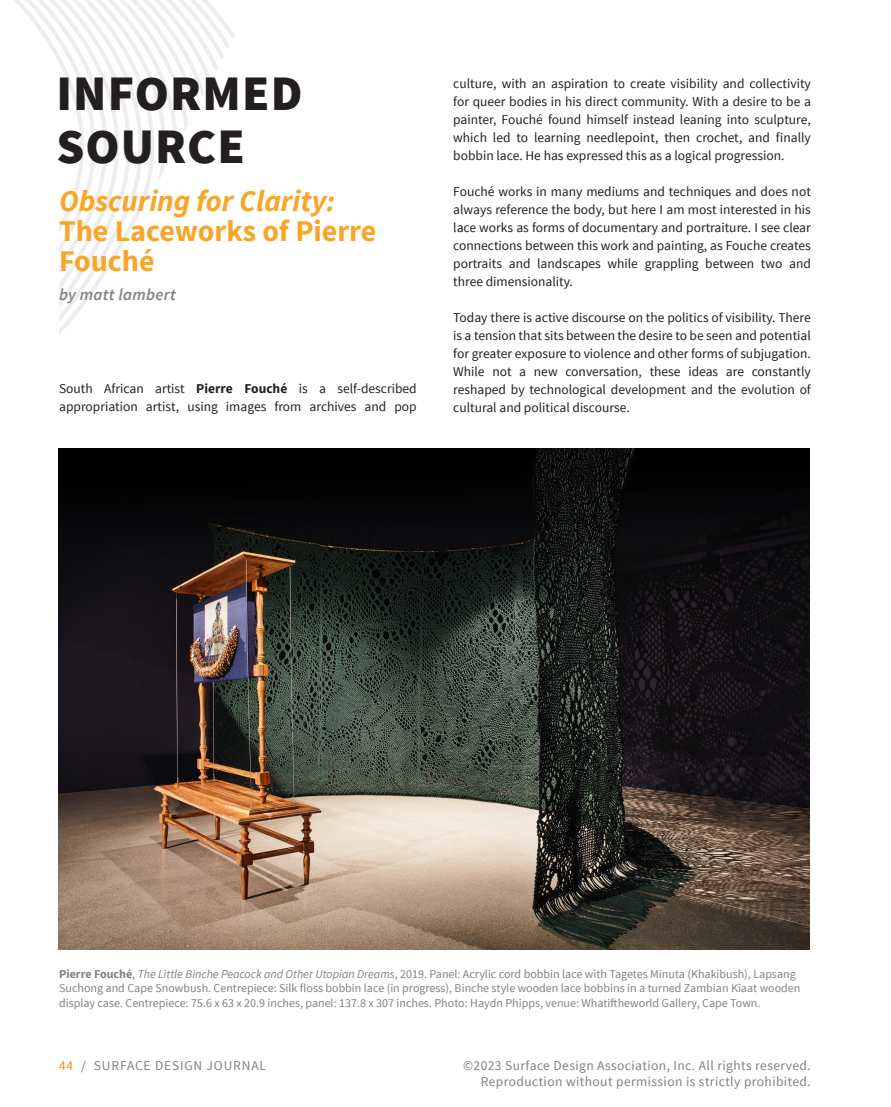
<style>
.page{position:relative;width:891px;height:1107px;background:#fff}
.page>*{position:absolute;margin:0;border:0;box-sizing:border-box;transform-origin:0 0}
.t1{font:900 49.5px/52.5px "Source Sans Pro";letter-spacing:.025em;color:#231f20}
.t2{font:700 30px/30px "Source Sans Pro";color:#f9a628}
.t3{font:italic 600 16.5px "Source Sans Pro";letter-spacing:.02em;color:#808181}
.t4{font:13.5px/18px "Source Sans Pro";color:#231f20;text-align:justify}
.t5{font:13.5px/16.2px "Source Sans Pro";letter-spacing:.03em;color:#808181;text-align:right}
.t6{font:13.5px "Source Sans Pro";letter-spacing:.06em;color:#808181}
.t7{font:12px/14.4px "Source Sans Pro";color:#808181}
.s1{font-style:italic}
.s2{font-weight:700}
.s3{color:#e98b22}
</style>
<div class="page">
<svg style="left:14px;top:0;width:221px;height:334px"></svg>
<img style="left:59px;top:449px;width:751px;height:500px">
<p class="t1" style="left:56px;top:70px;width:248px">INFORMED<br>SOURCE</p>
<p class="t2" style="left:59px;top:187px;width:319px"><span class="s1">Obscuring for Clarity:<br></span>The Laceworks of Pierre<br>Fouché</p>
<p class="t3" style="left:59px;top:284px;width:118px">by matt lambert</p>
<p class="t4" style="left:59px;top:380px;width:359px">South African artist <span class="s2">Pierre Fouché</span> is a self-described appropriation artist, using images from archives and pop</p>
<p class="t4" style="left:453px;top:75px;width:359px">culture, with an aspiration to create visibility and collectivity for queer bodies in his direct community. With a desire to be a painter, Fouché found himself instead leaning into sculpture, which led to learning needlepoint, then crochet, and finally bobbin lace. He has expressed this as a logical progression.</p>
<p class="t4" style="left:453px;top:183px;width:359px">Fouché works in many mediums and techniques and does not always reference the body, but here I am most interested in his lace works as forms of documentary and portraiture. I see clear connections between this work and painting, as Fouche creates portraits and landscapes while grappling between two and three dimensionality.</p>
<p class="t4" style="left:453px;top:309px;width:359px">Today there is active discourse on the politics of visibility. There is a tension that sits between the desire to be seen and potential for greater exposure to violence and other forms of subjugation.<br>While not a new conversation, these ideas are constantly reshaped by technological development and the evolution of cultural and political discourse.</p>
<p class="t7" style="left:59px;top:967px;width:743px"><span class="s2">Pierre Fouché</span>, <span class="s1">The Little Binche Peacock and Other Utopian Dreams</span>, 2019. Panel: Acrylic cord bobbin lace with Tagetes Minuta (Khakibush), Lapsang<br>Suchong and Cape Snowbush. Centrepiece: Silk floss bobbin lace (in progress), Binche style wooden lace bobbins in a turned Zambian Kiaat wooden display case. Centrepiece: 75.6 x 63 x 20.9 inches, panel: 137.8 x 307 inches. Photo: Haydn Phipps, venue: Whatiftheworld Gallery, Cape Town.</p>
<p class="t6" style="left:59px;top:1057px;width:209px"><span class="s3">44</span> / SURFACE DESIGN JOURNAL</p>
<p class="t5" style="left:463px;top:1058px;width:349px">©2023 Surface Design Association, Inc. All rights reserved.<br>Reproduction without permission is strictly prohibited.</p>
</div>
